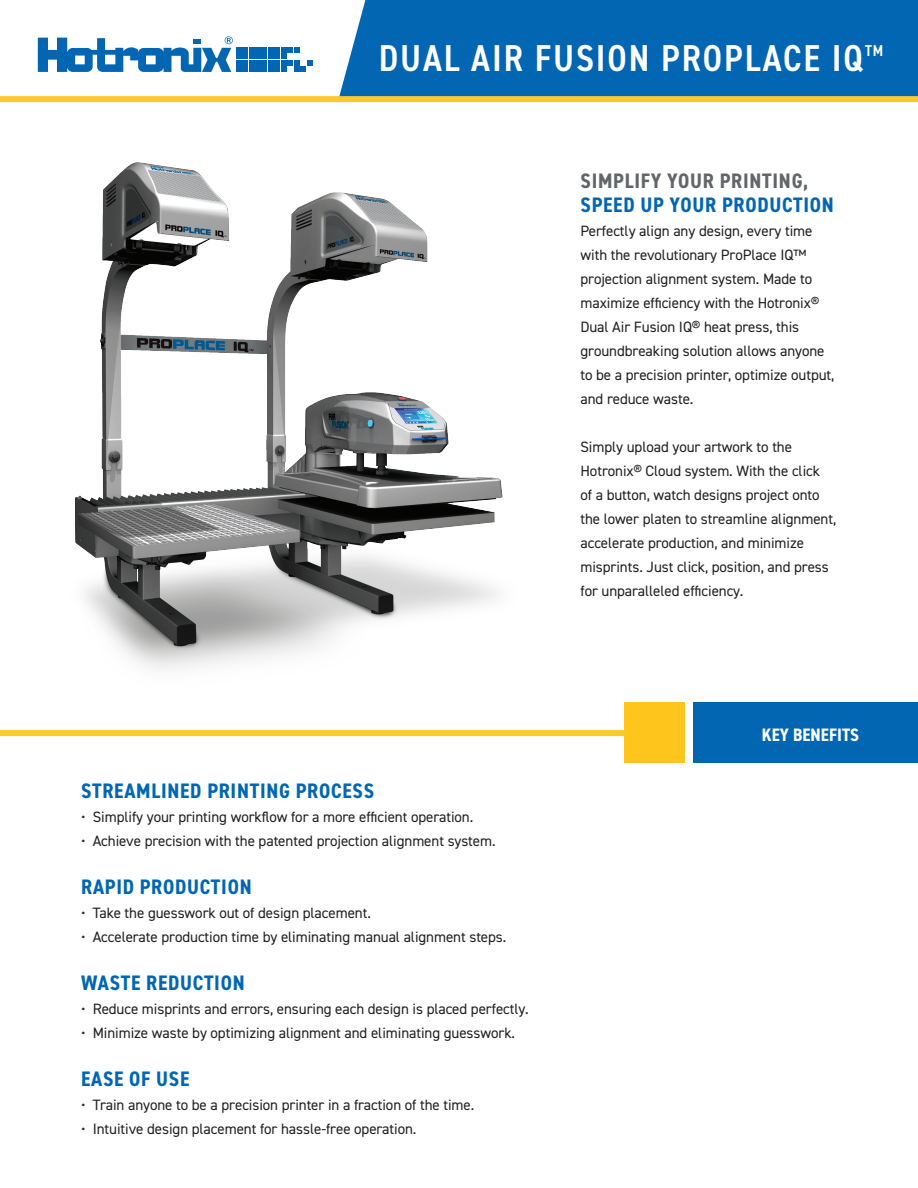
<style>
.page{position:relative;width:918px;height:1188px;background:#fff}
.page>*{position:absolute;margin:0;border:0;box-sizing:border-box;transform-origin:0 0}
.t1{font:600 condensed 37.5px "DIN2014";letter-spacing:.05em;color:#fff}
.t2{font:700 condensed 21px "DIN2014";letter-spacing:.035em;color:#0266b3}
.t3{font:700 condensed 21px "DIN2014";letter-spacing:.035em;color:#62666a}
.t4{font:700 condensed 18px "DIN2014";letter-spacing:.005em;color:#fff}
.t5{font:600 condensed 15.75px "DIN2014";color:#fff}
.t6{font:15px/24px "DIN2014";letter-spacing:-.005em;color:#231f20}
</style>
<div class="page">
<div style="left:339px;top:0;width:579px;height:96px;background:#0266b3"></div>
<div style="left:693px;top:702px;width:225px;height:60px;background:#0266b3"></div>
<div style="left:624px;top:702px;width:61px;height:61px;background:#fec51c"></div>
<div style="left:0;top:730px;width:625px;height:6px;background:#fdc92d"></div>
<div style="left:0;top:96px;width:918px;height:6px;background:#fdc92d"></div>
<svg style="left:38px;top:36px;width:274px;height:36px"></svg>
<img style="left:75px;top:162px;width:428px;height:507px">
<h1 class="t1" style="left:379px;top:33px;width:486px">DUAL AIR FUSION PROPLACE IQ</h1>
<p class="t5" style="left:865px;top:40px;width:20px">TM</p>
<h2 class="t3" style="left:581px;top:166px;width:229px">SIMPLIFY YOUR PRINTING,</h2>
<h2 class="t2" style="left:581px;top:190px;width:255px">SPEED UP YOUR PRODUCTION</h2>
<p class="t6" style="left:580px;top:218px;width:255px">Perfectly align any design, every time with the revolutionary ProPlace IQ™ projection alignment system. Made to maximize efficiency with the Hotronix® Dual Air Fusion IQ® heat press, this groundbreaking solution allows anyone to be a precision printer, optimize output, and reduce waste.</p>
<p class="t6" style="left:580px;top:434px;width:257px">Simply upload your artwork to the Hotronix® Cloud system. With the click<br>of a button, watch designs project onto the lower platen to streamline alignment, accelerate production, and minimize misprints. Just click, position, and press for unparalleled efficiency.</p>
<h2 class="t2" style="left:81px;top:776px;width:294px">STREAMLINED PRINTING PROCESS</h2>
<p class="t6" style="left:81px;top:804px;width:394px">• Simplify your printing workflow for a more efficient operation.</p>
<p class="t6" style="left:81px;top:828px;width:416px">• Achieve precision with the patented projection alignment system.</p>
<h2 class="t2" style="left:81px;top:872px;width:172px">RAPID PRODUCTION</h2>
<p class="t6" style="left:81px;top:900px;width:291px">• Take the guesswork out of design placement.</p>
<p class="t6" style="left:81px;top:924px;width:427px">• Accelerate production time by eliminating manual alignment steps.</p>
<h2 class="t2" style="left:81px;top:968px;width:165px">WASTE REDUCTION</h2>
<p class="t6" style="left:81px;top:996px;width:449px">• Reduce misprints and errors, ensuring each design is placed perfectly.</p>
<p class="t6" style="left:81px;top:1020px;width:436px">• Minimize waste by optimizing alignment and eliminating guesswork.</p>
<h2 class="t2" style="left:81px;top:1064px;width:110px">EASE OF USE</h2>
<p class="t6" style="left:81px;top:1092px;width:395px">• Train anyone to be a precision printer in a fraction of the time.</p>
<p class="t6" style="left:81px;top:1116px;width:337px">• Intuitive design placement for hassle-free operation.</p>
<p class="t4" style="left:762px;top:723px;width:99px">KEY BENEFITS</p>
</div>
